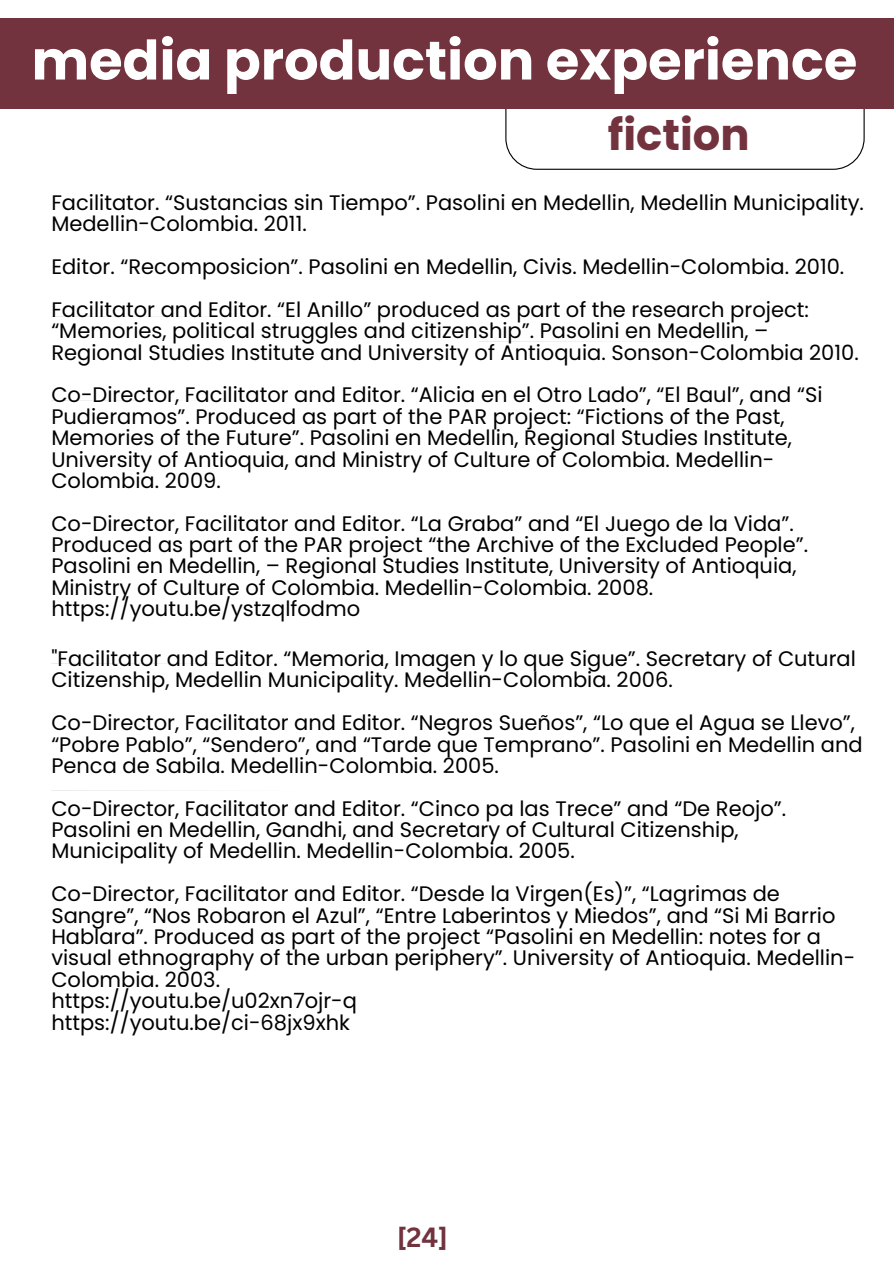
<style>
.page{position:relative;width:894px;height:1264px;background:#fff}
.page>*{position:absolute;margin:0;border:0;box-sizing:border-box;transform-origin:0 0}
.t1{font:700 54.3px "Poppins";color:#fff}
.t2{font:700 43.2px "Poppins";color:#72333e}
.t3{font:700 27px "Canva Sans";color:#72333e}
.t4{font:21px/21.3px "Poppins";color:#000}
</style>
<div class="page">
<svg style="left:505px;top:108px;width:359px;height:62px"></svg>
<div style="left:0;top:18px;width:893px;height:90px;background:#72333e"></div>
<hr style="left:51px;top:316px;width:257px;height:1px;background:#cbcbcb">
<hr style="left:51px;top:663px;width:256px;height:1px;background:#cbcbcb">
<hr style="left:51px;top:790px;width:254px;height:1px;background:#cbcbcb">
<hr style="left:51px;top:400px;width:249px;height:1px;background:#cbcbcb">
<hr style="left:479px;top:341px;width:269px;height:1px;background:#cbcbcb">
<h3 class="t1" style="left:32px;top:22px;width:827px">media production experience</h3>
<h1 class="t2" style="left:607px;top:104px;width:143px">fiction</h1>
<h2 class="t4" style="left:51px;top:192px;width:813px">Facilitator. “Sustancias sin Tiempo”. Pasolini en Medellin, Medellin Municipality.<br>Medellin-Colombia. 2011.</h2>
<p class="t4" style="left:51px;top:256px;width:794px">Editor. “Recomposicion”. Pasolini en Medellin, Civis. Medellin-Colombia. 2010.</p>
<p class="t4" style="left:51px;top:299px;width:808px">Facilitator and Editor. “El Anillo” produced as part of the research project: “Memories, political struggles and citizenship”. Pasolini en Medellin, –<br>Regional Studies Institute and University of Antioquia. Sonson-Colombia 2010.</p>
<p class="t4" style="left:51px;top:384px;width:772px">Co-Director, Facilitator and Editor. “Alicia en el Otro Lado”, “El Baul”, and “Si Pudieramos”. Produced as part of the PAR project: “Fictions of the Past, Memories of the Future”. Pasolini en Medellin, Regional Studies Institute, University of Antioquia, and Ministry of Culture of Colombia. Medellin-Colombia. 2009.</p>
<p class="t4" style="left:51px;top:512px;width:758px">Co-Director, Facilitator and Editor. “La Graba” and “El Juego de la Vida”.<br>Produced as part of the PAR project “the Archive of the Excluded People”.<br>Pasolini en Medellin, – Regional Studies Institute, University of Antioquia, Ministry of Culture of Colombia. Medellin-Colombia. 2008.</p>
<p class="t4" style="left:51px;top:598px;width:310px">https://youtu.be/ystzqlfodmo</p>
<p class="t4" style="left:51px;top:648px;width:805px">"Facilitator and Editor. “Memoria, Imagen y lo que Sigue”. Secretary of Cutural<br>Citizenship, Medellin Municipality. Medellin-Colombia. 2006.</p>
<p class="t4" style="left:51px;top:712px;width:812px">Co-Director, Facilitator and Editor. “Negros Sueños”, “Lo que el Agua se Llevo”, “Pobre Pablo”, “Sendero”, and “Tarde que Temprano”. Pasolini en Medellin and<br>Penca de Sabila. Medellin-Colombia. 2005.</p>
<p class="t4" style="left:51px;top:797px;width:736px">Co-Director, Facilitator and Editor. “Cinco pa las Trece” and “De Reojo”.<br>Pasolini en Medellin, Gandhi, and Secretary of Cultural Citizenship,<br>Municipality of Medellin. Medellin-Colombia. 2005.</p>
<p class="t4" style="left:51px;top:883px;width:805px">Co-Director, Facilitator and Editor. “Desde la Virgen(Es)”, “Lagrimas de Sangre”, “Nos Robaron el Azul”, “Entre Laberintos y Miedos”, and “Si Mi Barrio Hablara”. Produced as part of the project “Pasolini en Medellin: notes for a visual ethnography of the urban periphery”. University of Antioquia. Medellin-Colombia. 2003.</p>
<p class="t4" style="left:51px;top:990px;width:307px">https://youtu.be/u02xn7ojr-q</p>
<p class="t4" style="left:51px;top:1011px;width:300px">https://youtu.be/ci-68jx9xhk</p>
<p class="t3" style="left:397px;top:1217px;width:53px">[24]</p>
</div>
